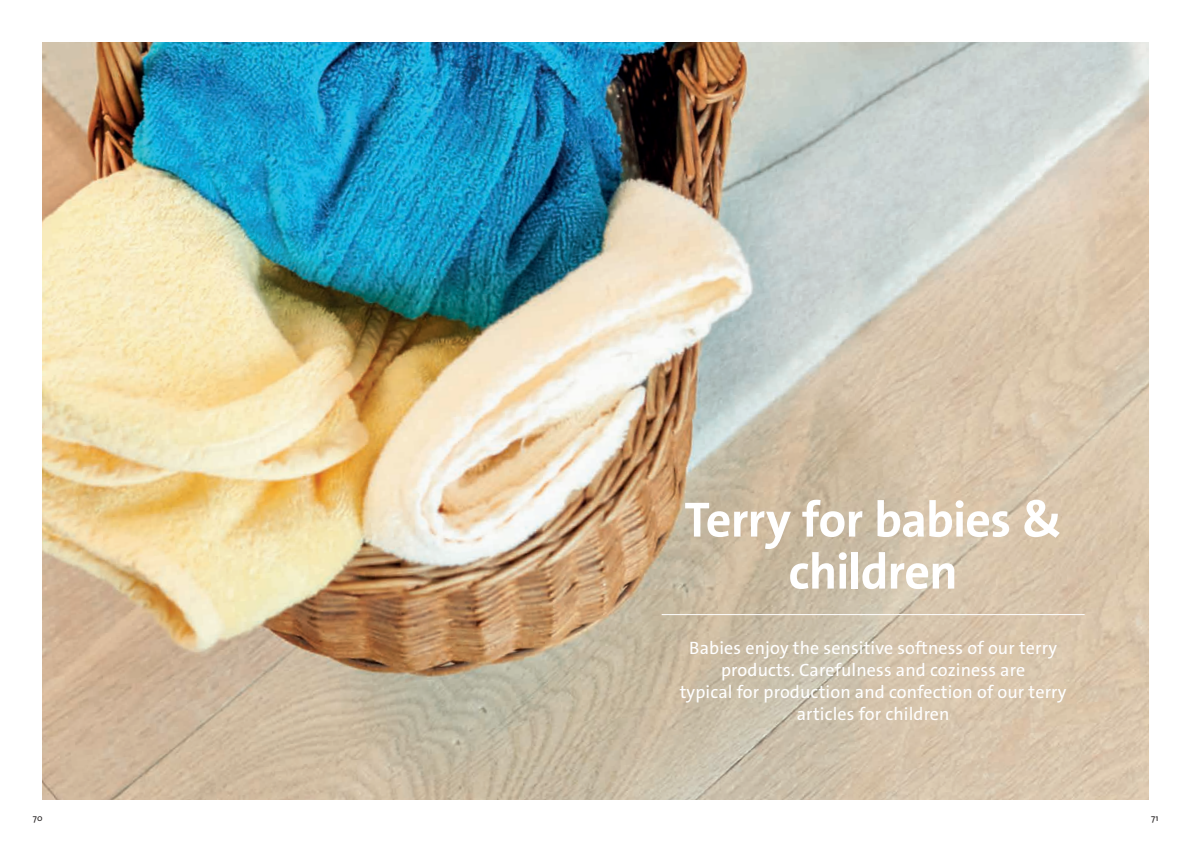
<style>
.page{position:relative;width:1191px;height:842px;background:#fff}
.page>*{position:absolute;margin:0;border:0;box-sizing:border-box;transform-origin:0 0}
.t1{font:700 50px/52px "The Sans Os F";letter-spacing:-.02em;color:#fff;text-align:center}
.t2{font:18px/22px "The Sans Os F";letter-spacing:.01em;color:#fff;text-align:center}
.t3{font:9px "The Sans Os F";color:#231f20}
</style>
<div class="page">
<img style="left:43px;top:43px;width:1105px;height:756px">
<hr style="left:661px;top:614px;width:423px;height:1px;background:#fff">
<h1 class="t1" style="left:684px;top:494px;width:379px">Terry for babies &amp; children</h1>
<p class="t2" style="left:680px;top:637px;width:388px">Babies enjoy the sensitive softness of our terry products. Carefulness and coziness are<br>typical for production and confection of our terry articles for children</p>
<p class="t3" style="left:33px;top:812px;width:11px">70</p>
<p class="t3" style="left:1151px;top:812px;width:9px">71</p>
</div>
